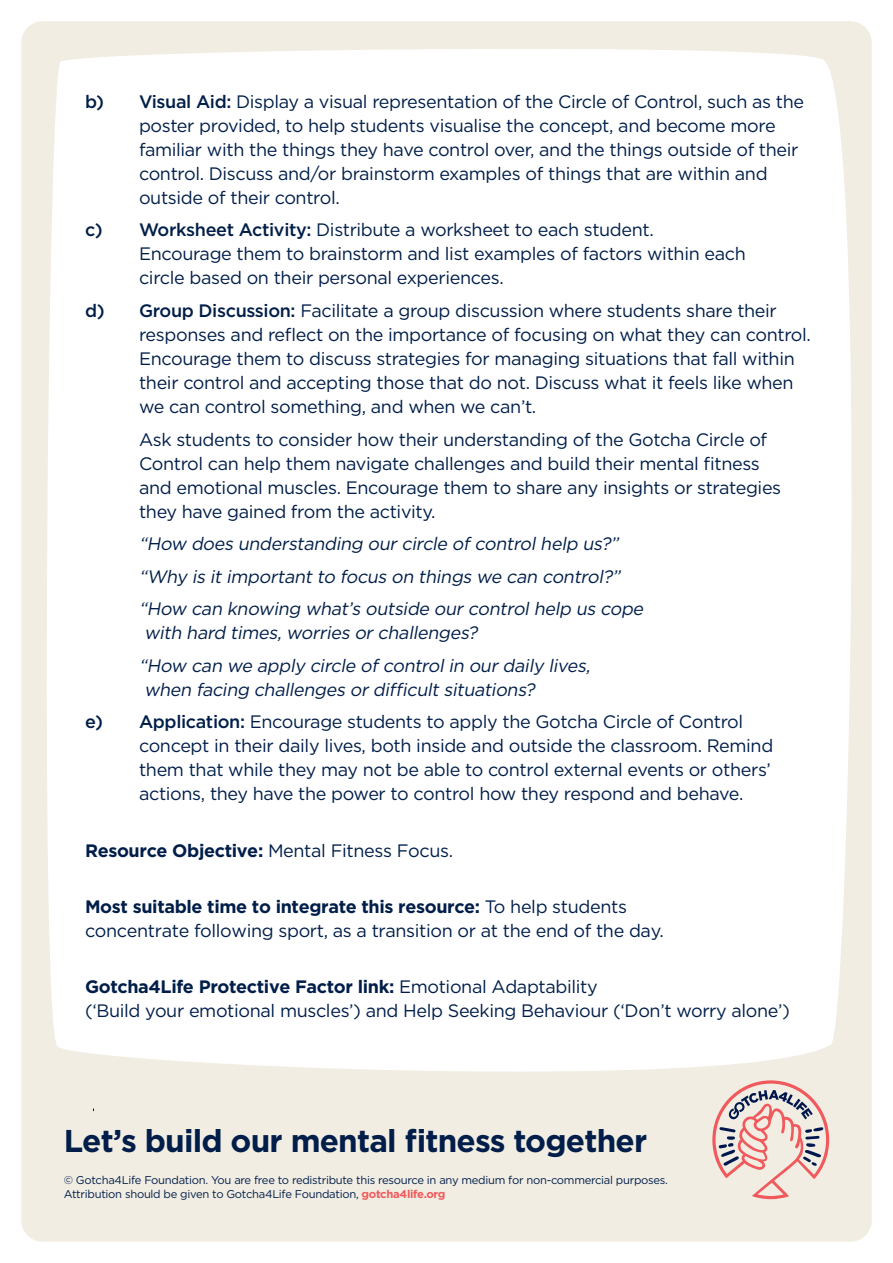
<style>
.page{position:relative;width:893px;height:1263px;background:#fff}
.page>*{position:absolute;margin:0;border:0;box-sizing:border-box;transform-origin:0 0}
.t1{font:700 31.5px "Gotham";letter-spacing:-.025em;color:#001e49}
.t2{font:18px/24px "Gotham";letter-spacing:-.02em;color:#001e49}
.t3{font:italic 18px/24px "Gotham";color:#001e49}
.t4{font:11.25px "Gotham";letter-spacing:-.025em;color:#001e49}
.s1{font-weight:500}
.s2{font-weight:700}
.s3{font-weight:700;color:#f05a5d}
</style>
<div class="page">
<div style="left:21px;top:21px;width:851px;height:1221px;background:#f2ede3;border-radius:21px"></div>
<div style="left:47px;top:49px;width:805px;height:1023px;background:#fff"></div>
<svg style="left:712px;top:1080px;width:117px;height:119px"></svg>
<p class="t2" style="left:139px;top:89px;width:667px;text-indent:-54px"><span class="s1">b) Visual Aid:</span> Display a visual representation of the Circle of Control, such as the poster provided, to help students visualise the concept, and become more familiar with the things they have control over, and the things outside of their control. Discuss and/or brainstorm examples of things that are within and outside of their control.</p>
<p class="t2" style="left:139px;top:218px;width:608px;text-indent:-54px"><span class="s1">c) Worksheet Activity:</span> Distribute a worksheet to each student.<br>Encourage them to brainstorm and list examples of factors within each circle based on their personal experiences.</p>
<p class="t2" style="left:139px;top:298px;width:673px;text-indent:-54px"><span class="s1">d) Group Discussion:</span> Facilitate a group discussion where students share their responses and reflect on the importance of focusing on what they can control.<br>Encourage them to discuss strategies for managing situations that fall within their control and accepting those that do not. Discuss what it feels like when we can control something, and when we can’t.</p>
<p class="t2" style="left:139px;top:427px;width:644px">Ask students to consider how their understanding of the Gotcha Circle of Control can help them navigate challenges and build their mental fitness and emotional muscles. Encourage them to share any insights or strategies they have gained from the activity.</p>
<p class="t3" style="left:139px;top:531px;width:485px">“How does understanding ourcircle ofcontrolhelp us?”</p>
<p class="t3" style="left:139px;top:564px;width:486px">“Why is itimportantto focus on things we can control?”</p>
<p class="t3" style="left:139px;top:596px;width:510px">“How can knowing what’s outside ourcontrolhelp us cope with hard times,worries orchallenges?</p>
<p class="t3" style="left:139px;top:653px;width:456px">“How can we apply circle ofcontrolin ourdaily lives, when facing challenges ordifficultsituations?</p>
<p class="t2" style="left:139px;top:709px;width:636px;text-indent:-54px"><span class="s1">e) Application:</span> Encourage students to apply the Gotcha Circle of Control concept in their daily lives, both inside and outside the classroom. Remind them that while they may not be able to control external events or others’ actions, they have the power to control how they respond and behave.</p>
<p class="t2" style="left:85px;top:838px;width:369px"><span class="s2">Resource Objective:</span> Mental Fitness Focus.</p>
<p class="t2" style="left:85px;top:894px;width:580px"><span class="s2">Most suitable time to integrate this resource:</span> To help students concentrate following sport, as a transition or at the end of the day.</p>
<p class="t2" style="left:85px;top:974px;width:706px"><span class="s2">Gotcha4Life Protective Factor link:</span> Emotional Adaptability<br>(‘Build your emotional muscles’) and Help Seeking Behaviour (‘Don’t worry alone’)</p>
<p class="t1" style="left:64px;top:1120px;width:585px">Let’s build our mental fitness together</p>
<p class="t4" style="left:64px;top:1173px;width:606px">© Gotcha4Life Foundation. You are free to redistribute this resource in any medium for non-commercial purposes.</p>
<p class="t4" style="left:64px;top:1187px;width:383px">Attribution should be given to Gotcha4Life Foundation, <span class="s3">gotcha4life.org</span></p>
</div>
